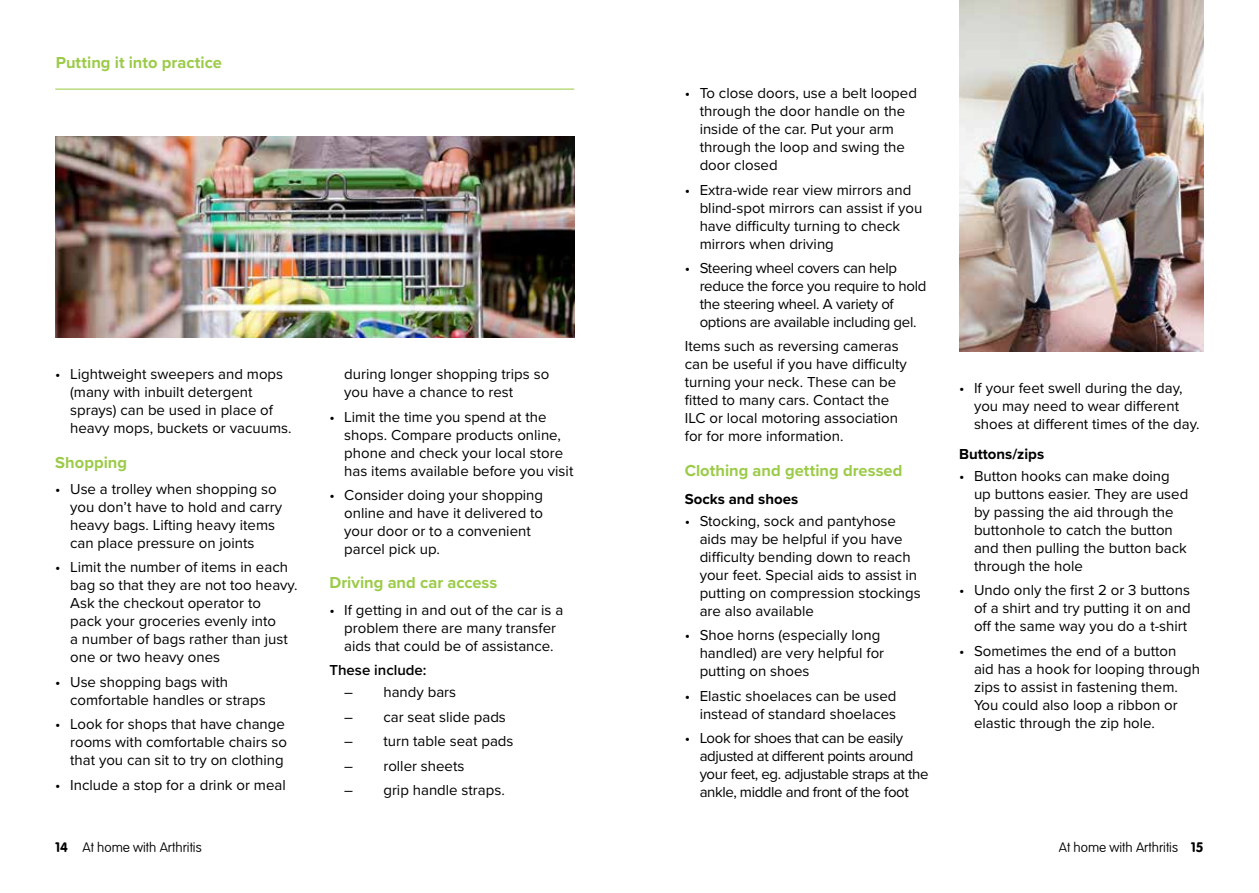
<style>
.page{position:relative;width:1259px;height:893px;background:#fff}
.page>*{position:absolute;margin:0;border:0;box-sizing:border-box;transform-origin:0 0}
.t1{font:700 16.5px "Proxima Nova";color:#9bcb48}
.t2{font:15px/18px "Proxima Nova";color:#000}
.t3{font:15px/18px "Proxima Nova";letter-spacing:-.025em;color:#000}
.t4{font:15px/18px "Proxima Nova";letter-spacing:-.02em;color:#000}
.t5{font:700 15px "Proxima Nova";color:#000}
.t6{font:600 15px "Proxima Nova";color:#000}
.t7{font:100 13.5px "VAG Rounded";color:#000}
.s1{font-family:"VAG Rounded Bold";font-weight:400}
</style>
<div class="page">
<hr style="left:55px;top:89px;width:519px;height:1px;background:#9bcb48">
<img style="left:55px;top:136px;width:519px;height:202px">
<img style="left:959px;top:0;width:244px;height:351px">
<p class="t1" style="left:56px;top:50px;width:168px">Putting it into practice</p>
<p class="t2" style="left:70px;top:364px;width:223px;text-indent:-15px">• Lightweight sweepers and mops (many with inbuilt detergent sprays) can be used in place of heavy mops, buckets or vacuums.</p>
<p class="t1" style="left:55px;top:450px;width:73px">Shopping</p>
<p class="t2" style="left:70px;top:479px;width:213px;text-indent:-15px">• Use a trolley when shopping so you don’t have to hold and carry heavy bags. Lifting heavy items can place pressure on joints</p>
<p class="t2" style="left:70px;top:558px;width:229px;text-indent:-15px">• Limit the number of items in each bag so that they are not too heavy.<br>Ask the checkout operator to<br>pack your groceries evenly into<br>a number of bags rather than just one or two heavy ones</p>
<p class="t2" style="left:70px;top:672px;width:197px;text-indent:-15px">• Use shopping bags with comfortable handles or straps</p>
<p class="t2" style="left:70px;top:714px;width:218px;text-indent:-15px">• Look for shops that have change rooms with comfortable chairs so that you can sit to try on clothing</p>
<p class="t2" style="left:55px;top:775px;width:232px">• Include a stop for a drink or meal</p>
<p class="t2" style="left:344px;top:364px;width:206px">during longer shopping trips so you have a chance to rest</p>
<p class="t2" style="left:344px;top:407px;width:231px;text-indent:-15px">• Limit the time you spend at the shops. Compare products online, phone and check your local store has items available before you visit</p>
<p class="t2" style="left:344px;top:485px;width:200px;text-indent:-15px">• Consider doing your shopping online and have it delivered to your door or to a convenient parcel pick up.</p>
<p class="t1" style="left:329px;top:570px;width:169px">Driving and car access</p>
<p class="t2" style="left:329px;top:600px;width:235px;text-align:center">• If getting in and out of the car is a problem there are many transfer aids that could be of assistance.</p>
<p class="t6" style="left:329px;top:659px;width:99px">These include:</p>
<p class="t2" style="left:344px;top:683px;width:113px">– handy bars</p>
<p class="t2" style="left:344px;top:707px;width:163px">– car seat slide pads</p>
<p class="t2" style="left:344px;top:731px;width:171px">– turn table seat pads</p>
<p class="t2" style="left:344px;top:756px;width:122px">– roller sheets</p>
<p class="t2" style="left:344px;top:780px;width:162px">– grip handle straps.</p>
<p class="t2" style="left:699px;top:84px;width:219px;text-indent:-15px">• To close doors, use a belt looped through the door handle on the inside of the car. Put your arm through the loop and swing the door closed</p>
<p class="t2" style="left:699px;top:180px;width:224px;text-indent:-15px">• Extra-wide rear view mirrors and blind-spot mirrors can assist if you have difficulty turning to check mirrors when driving</p>
<p class="t4" style="left:699px;top:258px;width:228px;text-indent:-15px">• Steering wheel covers can help reduce the force you require to hold the steering wheel. A variety of options are available including gel.</p>
<p class="t2" style="left:685px;top:337px;width:223px">Items such as reversing cameras can be useful if you have difficulty turning your neck. These can be fitted to many cars. Contact the<br>ILC or local motoring association for for more information.</p>
<p class="t1" style="left:685px;top:458px;width:219px">Clothing and getting dressed</p>
<p class="t5" style="left:685px;top:488px;width:115px">Socks and shoes</p>
<p class="t2" style="left:699px;top:511px;width:223px;text-indent:-15px">• Stocking, sock and pantyhose aids may be helpful if you have difficulty bending down to reach your feet. Special aids to assist in putting on compression stockings are also available</p>
<p class="t2" style="left:699px;top:626px;width:186px;text-indent:-15px">• Shoe horns (especially long handled) are very helpful for putting on shoes</p>
<p class="t2" style="left:685px;top:686px;width:213px;text-align:right">• Elastic shoelaces can be used instead of standard shoelaces</p>
<p class="t3" style="left:699px;top:728px;width:230px;text-indent:-15px">• Look for shoes that can be easily adjusted at different points around your feet, eg. adjustable straps at the ankle, middle and front of the foot</p>
<p class="t2" style="left:974px;top:378px;width:227px;text-indent:-15px">• If your feet swell during the day, you may need to wear different shoes at different times of the day.</p>
<p class="t5" style="left:959px;top:443px;width:87px">Buttons/zips</p>
<p class="t2" style="left:974px;top:466px;width:216px;text-indent:-15px">• Button hooks can make doing up buttons easier. They are used by passing the aid through the buttonhole to catch the button and then pulling the button back through the hole</p>
<p class="t2" style="left:974px;top:581px;width:218px;text-align:justify;text-indent:-15px">• Undo only the first 2 or 3 buttons of a shirt and try putting it on and off the same way you do a t-shirt</p>
<p class="t2" style="left:974px;top:641px;width:227px;text-indent:-15px">• Sometimes the end of a button aid has a hook for looping through zips to assist in fastening them.<br>You could also loop a ribbon or elastic through the zip hole.</p>
<p class="t7" style="left:55px;top:840px;width:148px"><span class="s1">14</span> At home with Arthritis</p>
<p class="t7" style="left:1058px;top:840px;width:146px">At home with Arthritis <span class="s1">15</span></p>
</div>
